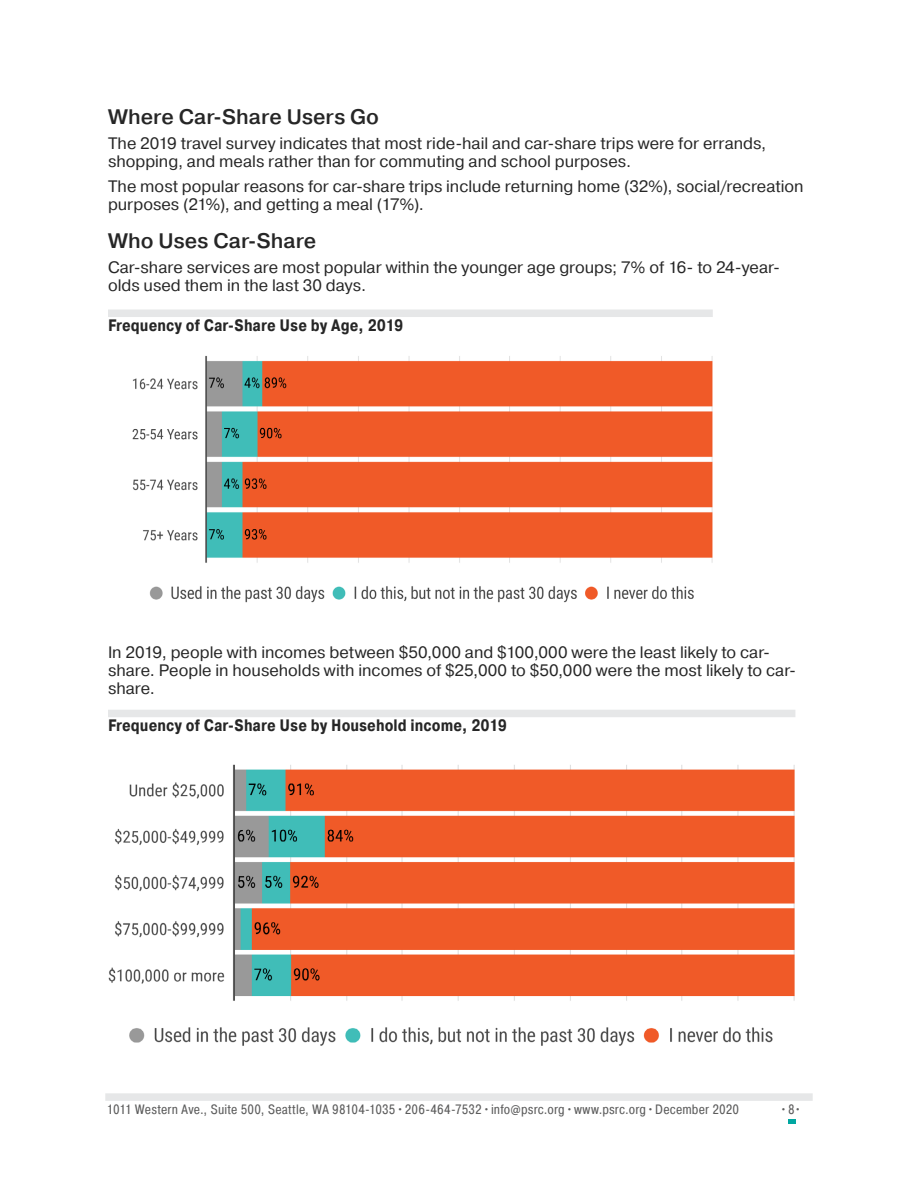
<style>
.page{position:relative;width:918px;height:1188px;background:#fff}
.page>*{position:absolute;margin:0;border:0;box-sizing:border-box;transform-origin:0 0}
.t1{font:500 21px "Pragmatica";color:#262626}
.t2{font:16.5px/18px "Pragmatica";color:#262626}
.t3{font:700 16.5px "Pragmatica Cond";color:#262626}
.t4{font:13.5px "Pragmatica Cond";letter-spacing:.01em;color:#5c5c5c}
</style>
<div class="page">
<svg style="left:788px;top:1119px;width:7px;height:5px"></svg>
<div style="left:105px;top:1093px;width:708px;height:8px;background:#e6e7e8"></div>
<img style="left:132px;top:355px;width:581px;height:248px">
<div style="left:108px;top:310px;width:605px;height:7px;background:#e6e7e8"></div>
<img style="left:108px;top:764px;width:687px;height:282px">
<div style="left:108px;top:710px;width:687px;height:7px;background:#e6e7e8"></div>
<h2 class="t1" style="left:108px;top:104px;width:273px">Where Car-Share Users Go</h2>
<p class="t2" style="left:108px;top:135px;width:660px">The 2019 travel survey indicates that most ride-hail and car-share trips were for errands, shopping, and meals rather than for commuting and school purposes.</p>
<p class="t2" style="left:108px;top:178px;width:697px">The most popular reasons for car-share trips include returning home (32%), social/recreation purposes (21%), and getting a meal (17%).</p>
<h2 class="t1" style="left:108px;top:228px;width:210px">Who Uses Car-Share</h2>
<p class="t2" style="left:108px;top:259px;width:673px">Car-share services are most popular within the younger age groups; 7% of 16- to 24-year&shy;olds used them in the last 30 days.</p>
<h3 class="t3" style="left:108px;top:315px;width:297px">Frequency of Car-Share Use by Age, 2019</h3>
<p class="t2" style="left:108px;top:643px;width:690px">In 2019, people with incomes between $50,000 and $100,000 were the least likely to car&shy;share. People in households with incomes of $25,000 to $50,000 were the most likely to car&shy;share.</p>
<h3 class="t3" style="left:108px;top:715px;width:401px">Frequency of Car-Share Use by Household income, 2019</h3>
<p class="t4" style="left:107px;top:1101px;width:634px">1011 Western Ave., Suite 500, Seattle, WA 98104-1035•206-464-7532•info@psrc.org•www.psrc.org•December 2020</p>
<p class="t4" style="left:780px;top:1101px;width:24px">•8•</p>
</div>
